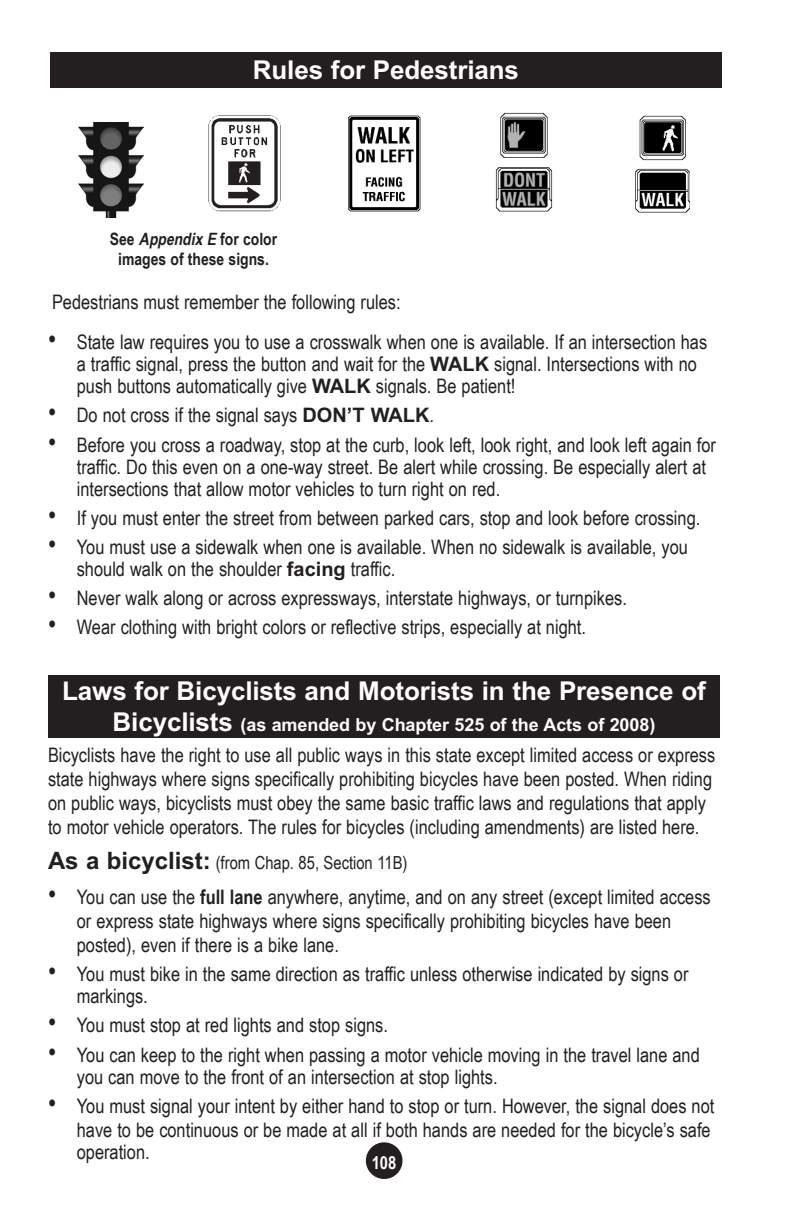
<style>
.page{position:relative;width:792px;height:1224px;background:#fff}
.page>*{position:absolute;margin:0;border:0;box-sizing:border-box;transform-origin:0 0}
.head_1_full_page_-_H{font:700 26px "Arial";letter-spacing:-.005em;color:#fff}
.bullet_list_-_P{font:20px/22px "Arial Narrow";color:#231f20}
.body_text_-_P{font:20px/24px "Arial Narrow";color:#231f20}
.head_1_full_page_-_H-2{font:700 18px "Arial";letter-spacing:-.005em;color:#fff}
.body_text_-_P-2{font:18px "Arial Narrow";color:#231f20}
.t1{font:700 18px "Arial Narrow";color:#fff}
.sidebar_-_P{font:700 17px/20.4px "Arial Narrow";color:#231f20;text-align:center}
.s1{font-style:italic}
.s2{font-size:28px}
.s3{font-family:"Arial";font-weight:700}
.s4{font-size:26px}
.s5{font-family:"Arial";font-weight:700;font-size:24px}
.s6{font-weight:700}
</style>
<div class="page">
<div style="left:367px;top:1143px;width:35px;height:35px;background:#231f20;border-radius:50%"></div>
<div style="left:366px;top:1142px;width:37px;height:37px;border:2px solid #231f20;border-radius:50%"></div>
<div style="left:50px;top:52px;width:672px;height:36px;background:#231f20"></div>
<div style="left:48px;top:675px;width:672px;height:63px;background:#231f20"></div>
<img style="left:349px;top:116px;width:72px;height:96px">
<img style="left:635px;top:115px;width:55px;height:98px">
<img style="left:495px;top:112px;width:58px;height:100px">
<img style="left:78px;top:122px;width:66px;height:95px">
<img style="left:208px;top:116px;width:72px;height:96px">
<h2 class="head_1_full_page_-_H" style="left:253px;top:53px;width:268px">Rules for Pedestrians</h2>
<p class="sidebar_-_P" style="left:110px;top:228px;width:169px">See <span class="s1">AppendixE</span> for color images of these signs.</p>
<p class="bullet_list_-_P" style="left:52px;top:290px;width:350px">Pedestrians must remember the following rules:</p>
<p class="bullet_list_-_P" style="left:77px;top:330px;width:632px;text-indent:-29px"><span class="s2">•</span> State law requires you to use a crosswalk when one is available. If an intersection has a traffic signal, press the button and wait for the <span class="s3">WALK</span> signal. Intersections with no push buttons automatically give <span class="s3">WALK</span> signals. Be patient!</p>
<p class="bullet_list_-_P" style="left:48px;top:404px;width:388px"><span class="s2">•</span> Do not cross if the signal says <span class="s3">DON’T WALK</span>.</p>
<p class="bullet_list_-_P" style="left:77px;top:433px;width:641px;text-indent:-29px"><span class="s2">•</span> Before you cross a roadway, stop at the curb, look left, look right, and look left again for traffic. Do this even on a one-way street. Be alert while crossing. Be especially alert at intersections that allow motor vehicles to turn right on red.</p>
<p class="bullet_list_-_P" style="left:48px;top:506px;width:654px"><span class="s2">•</span> If you must enter the street from between parked cars, stop and look before crossing.</p>
<p class="bullet_list_-_P" style="left:77px;top:535px;width:613px;text-indent:-29px"><span class="s2">•</span> You must use a sidewalk when one is available. When no sidewalk is available, you should walk on the shoulder <span class="s3">facing</span> traffic.</p>
<p class="bullet_list_-_P" style="left:48px;top:586px;width:580px"><span class="s2">•</span> Never walk along or across expressways, interstate highways, or turnpikes.</p>
<p class="bullet_list_-_P" style="left:48px;top:616px;width:540px"><span class="s2">•</span> Wear clothing with bright colors or reflective strips, especially at night.</p>
<h2 class="head_1_full_page_-_H" style="left:62px;top:674px;width:645px">Laws for Bicyclists and Motorists in the Presence of</h2>
<h2 class="head_1_full_page_-_H-2" style="left:113px;top:713px;width:544px"><span class="s4">Bicyclists</span> (as amended by Chapter 525 of the Acts of 2008)</h2>
<p class="body_text_-_P" style="left:48px;top:743px;width:669px">Bicyclists have the right to use all public ways in this state except limited access or express state highways where signs specifically prohibiting bicycles have been posted. When riding on public ways, bicyclists must obey the same basic traffic laws and regulations that apply to motor vehicle operators. The rules for bicycles (including amendments) are listed here.</p>
<p class="body_text_-_P-2" style="left:48px;top:850px;width:361px"><span class="s5">As a bicyclist:</span> (from Chap. 85, Section 11B)</p>
<p class="bullet_list_-_P" style="left:77px;top:884px;width:635px;line-height:24px;text-indent:-29px"><span class="s2">•</span> You can use the <span class="s6">full lane</span> anywhere, anytime, and on any street (except limited access or express state highways where signs specifically prohibiting bicycles have been posted), even if there is a bike lane.</p>
<p class="bullet_list_-_P" style="left:77px;top:962px;width:613px;text-indent:-29px"><span class="s2">•</span> You must bike in the same direction as traffic unless otherwise indicated by signs or markings.</p>
<p class="bullet_list_-_P" style="left:48px;top:1014px;width:342px"><span class="s2">•</span> You must stop at red lights and stop signs.</p>
<p class="bullet_list_-_P" style="left:77px;top:1043px;width:625px;text-indent:-29px"><span class="s2">•</span> You can keep to the right when passing a motor vehicle moving in the travel lane and you can move to the front of an intersection at stop lights.</p>
<p class="bullet_list_-_P" style="left:48px;top:1093px;width:668px;line-height:24px;text-align:right"><span class="s2">•</span> You must signal your intent by either hand to stop or turn. However, the signal does not have to be continuous or be made at all if both hands are needed for the bicycle’s safe</p>
<p class="bullet_list_-_P" style="left:77px;top:1140px;width:74px">operation.</p>
<p class="t1" style="left:372px;top:1149px;width:26px">108</p>
</div>
